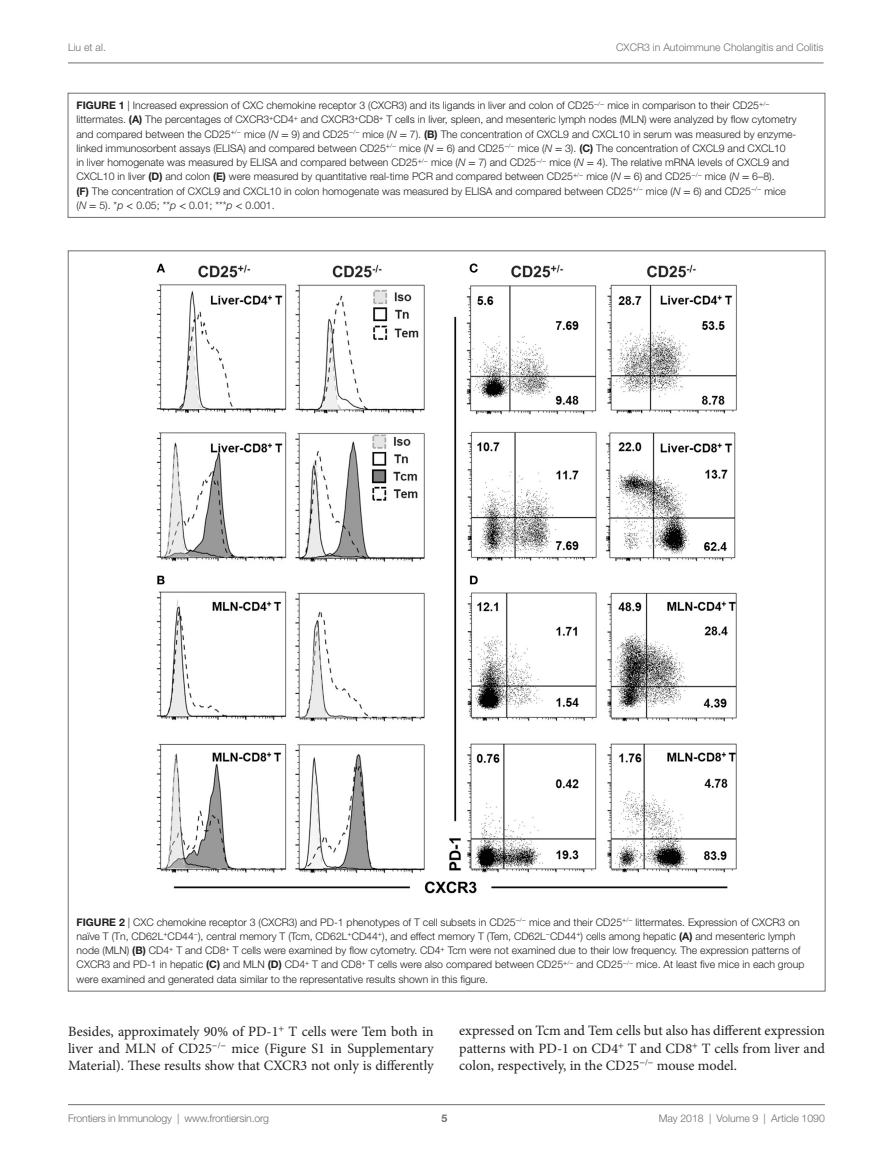
<style>
.page{position:relative;width:893px;height:1170px;background:#fff}
.page>*{position:absolute;margin:0;border:0;box-sizing:border-box;transform-origin:0 0}
.t1{font:14.25px/17.2px "Minion Pro";letter-spacing:-.005em;color:#231f20;text-align:justify}
.t2{font:300 10.5px/14.2px "Helvetica Neue LT Std";color:#231f20}
.t3{font:300 10.5px "Helvetica Neue LT Std";color:#6c6d70}
.t4{font:700 10.5px "Helvetica Neue LT Std";color:#6c6d70}
.s1{font-weight:700}
.s2{font-style:italic}
.s3{font-family:"STIX General";font-weight:400}
</style>
<div class="page">
<img style="left:156px;top:263px;width:581px;height:631px">
<div style="left:68px;top:93px;width:757px;height:124px;border:1px solid #6c6d70"></div>
<hr style="left:68px;top:1104px;width:757px;height:1px;background:#6c6d70">
<hr style="left:68px;top:63px;width:756px;height:1px;background:#6c6d70">
<p class="t3" style="left:68px;top:41px;width:39px">Liu et al.</p>
<p class="t3" style="left:616px;top:41px;width:209px">CXCR3 in Autoimmune Cholangitis and Colitis</p>
<p class="t2" style="left:76px;top:98px;width:722px"><span class="s1">FIGURE 1</span> | Increased expression of CXC chemokine receptor 3 (CXCR3) and its ligands in liver and colon of CD25<sup>−</sup><sup>/</sup><sup>−</sup> mice in comparison to their CD25<sup>+</sup><sup>/</sup><sup>− </sup>littermates. <span class="s1">(A)</span> The percentages of CXCR3<sup>+</sup>CD4<sup>+</sup> and CXCR3<sup>+</sup>CD8<sup>+</sup> T cells in liver, spleen, and mesenteric lymph nodes (MLN) were analyzed by flow cytometry and compared between the CD25<sup>+</sup><sup>/</sup><sup>−</sup> mice (<span class="s2">N</span> <span class="s3">=</span> 9) and CD25<sup>−</sup><sup>/</sup><sup>−</sup> mice (<span class="s2">N</span> <span class="s3">=</span> 7). <span class="s1">(B)</span> The concentration of CXCL9 and CXCL10 in serum was measured by enzyme&shy;linked immunosorbent assays (ELISA) and compared between CD25<sup>+</sup><sup>/</sup><sup>−</sup> mice (<span class="s2">N</span> <span class="s3">=</span> 6) and CD25<sup>−</sup><sup>/</sup><sup>−</sup> mice (<span class="s2">N</span> <span class="s3">=</span> 3). <span class="s1">(C)</span> The concentration of CXCL9 and CXCL10<br>in liver homogenate was measured by ELISA and compared between CD25<sup>+</sup><sup>/</sup><sup>−</sup> mice (<span class="s2">N</span> <span class="s3">=</span> 7) and CD25<sup>−</sup><sup>/</sup><sup>−</sup> mice (<span class="s2">N</span> <span class="s3">=</span> 4). The relative mRNA levels of CXCL9 and CXCL10 in liver <span class="s1">(D)</span> and colon <span class="s1">(E)</span> were measured by quantitative real-time PCR and compared between CD25<sup>+</sup><sup>/</sup><sup>−</sup> mice (<span class="s2">N</span> <span class="s3">=</span> 6) and CD25<sup>−</sup><sup>/</sup><sup>−</sup> mice (<span class="s2">N</span> <span class="s3">=</span> 6–8).<br><span class="s1">(F)</span> The concentration of CXCL9 and CXCL10 in colon homogenate was measured by ELISA and compared between CD25<sup>+</sup><sup>/</sup><sup>−</sup> mice (<span class="s2">N</span> <span class="s3">=</span> 6) and CD25<sup>−</sup><sup>/</sup><sup>−</sup> mice (<span class="s2">N</span> <span class="s3">=</span> 5). *<span class="s2">p</span> <span class="s3">&lt;</span> 0.05; **<span class="s2">p</span> <span class="s3">&lt;</span> 0.01; ***<span class="s2">p</span> <span class="s3">&lt;</span> 0.001.</p>
<p class="t2" style="left:77px;top:914px;width:729px"><span class="s1">FIGURE 2</span> | CXC chemokine receptor 3 (CXCR3) and PD-1 phenotypes of T cell subsets in CD25<sup>−</sup><sup>/</sup><sup>−</sup> mice and their CD25<sup>+</sup><sup>/</sup><sup>−</sup> littermates. Expression of CXCR3 on naïve T (Tn, CD62L<sup>+</sup>CD44<sup>−</sup>), central memory T (Tcm, CD62L<sup>+</sup>CD44<sup>+</sup>), and effect memory T (Tem, CD62L<sup>−</sup>CD44<sup>+</sup>) cells among hepatic <span class="s1">(A)</span> and mesenteric lymph node (MLN) <span class="s1">(B)</span> CD4<sup>+</sup> T and CD8<sup>+</sup> T cells were examined by flow cytometry. CD4<sup>+</sup> Tcm were not examined due to their low frequency. The expression patterns of CXCR3 and PD-1 in hepatic <span class="s1">(C)</span> and MLN <span class="s1">(D)</span> CD4<sup>+</sup> T and CD8<sup>+</sup> T cells were also compared between CD25<sup>+</sup><sup>/</sup><sup>−</sup> and CD25<sup>−</sup><sup>/</sup><sup>−</sup> mice. At least five mice in each group were examined and generated data similar to the representative results shown in this figure.</p>
<h1 class="t1" style="left:68px;top:1022px;width:367px">Besides, approximately 90% of PD-1<sup>+</sup> T cells were Tem both in liver and MLN of CD25<sup>−</sup><sup>/</sup><sup>−</sup> mice (Figure S1 in Supplementary Material). These results show that CXCR3 not only is differently</h1>
<h1 class="t1" style="left:459px;top:1022px;width:367px">expressed on Tcm and Tem cells but also has different expression patterns with PD-1 on CD4<sup>+</sup> T and CD8<sup>+</sup> T cells from liver and colon, respectively, in the CD25<sup>−</sup><sup>/</sup><sup>−</sup> mouse model.</h1>
<p class="t3" style="left:68px;top:1111px;width:203px">Frontiers in Immunology | www.frontiersin.org</p>
<p class="t3" style="left:659px;top:1111px;width:168px">May 2018 | Volume 9 | Article 1090</p>
<p class="t4" style="left:441px;top:1111px;width:7px">5</p>
</div>
